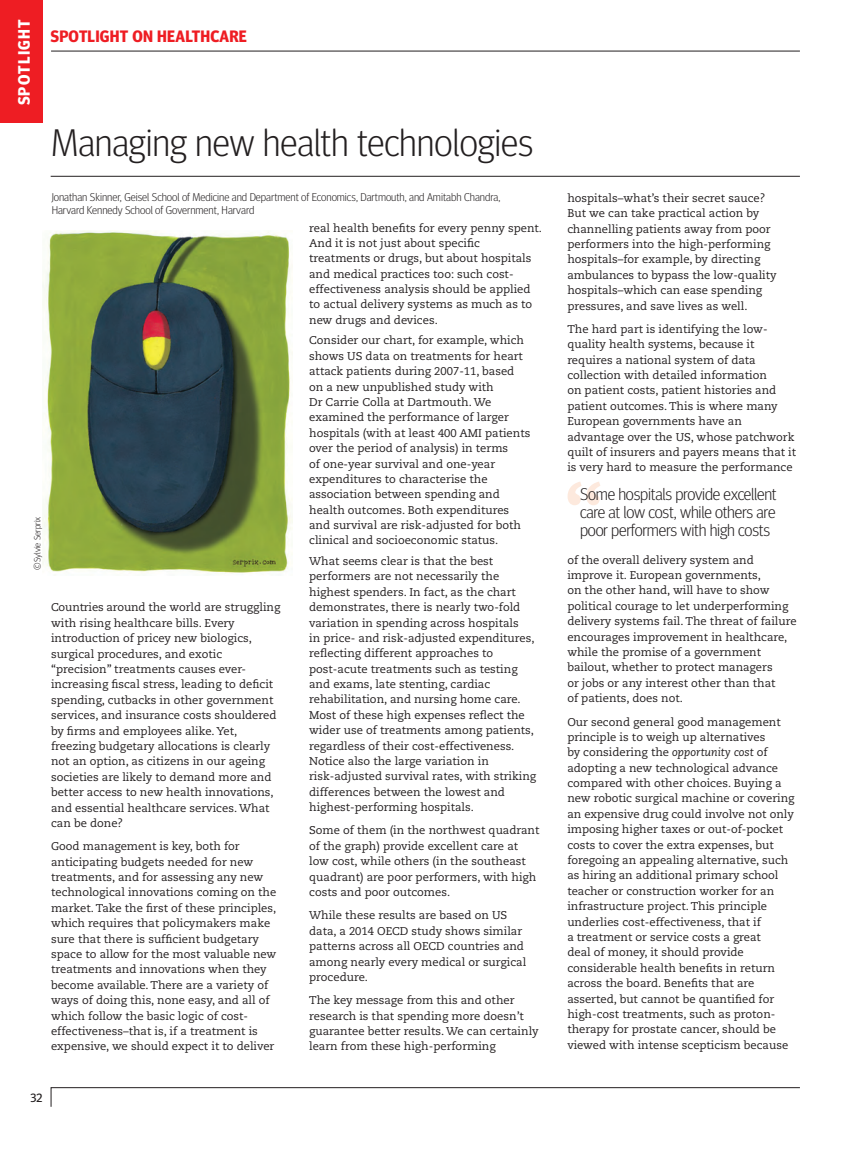
<style>
.page{position:relative;width:851px;height:1149px;background:#fff}
.page>*{position:absolute;margin:0;border:0;box-sizing:border-box;transform-origin:0 0}
.t1{font:300 38.25px "Meta Headline OT";color:#231f20}
.t2{font:300 16.8px/18px "Meta Headline OT";letter-spacing:-.01em;color:#231f20;text-align:justify}
.t3{font:700 16.5px "Meta Headline OT";letter-spacing:.015em;color:#ee1d23}
.t4{font:700 16.5px "Meta Headline OT";letter-spacing:.08em;color:#fff}
.t5{font:12px "Meta Headline OT";color:#231f20}
.t6{font:11.25px/15.5px "Caecilia";color:#231f20}
.t7{font:300 11.25px/13.5px "Meta Headline OT";color:#231f20}
.t8{font:300 9px "Meta Headline OT";letter-spacing:.01em;color:#231f20}
.s1{font-style:italic}
</style>
<div class="page">
<hr style="left:51px;top:51px;width:748px;height:1px;background:#231f20">
<svg style="left:50px;top:1087px;width:750px;height:20px"></svg>
<hr style="left:51px;top:176px;width:748px;height:1px;background:#231f20">
<div style="left:0;top:0;width:43px;height:122px;background:#ee1d23"></div>
<img style="left:42px;top:230px;width:250px;height:344px">
<svg style="left:567px;top:482px;width:33px;height:23px"></svg>
<h3 class="t4" style="left:14px;top:105px;width:88px;rotate:-90deg">SPOTLIGHT</h3>
<h3 class="t3" style="left:51px;top:26px;width:198px">SPOTLIGHT ON HEALTHCARE</h3>
<h1 class="t1" style="left:51px;top:119px;width:484px">Managing new health technologies</h1>
<p class="t8" style="left:32px;top:569px;width:55px;rotate:-90deg">©Sylvie Serprix</p>
<p class="t7" style="left:52px;top:190px;width:450px">Jonathan Skinner, Geisel School of Medicine and Department of Economics, Dartmouth, and Amitabh Chandra,<br>Harvard Kennedy School of Government, Harvard</p>
<p class="t6" style="left:51px;top:600px;width:231px">Countries around the world are struggling with rising healthcare bills. Every introduction of pricey new biologics, surgical procedures, and exotic “precision” treatments causes ever&shy;increasing fiscal stress, leading to deficit spending, cutbacks in other government services, and insurance costs shouldered by firms and employees alike. Yet, freezing budgetary allocations is clearly not an option, as citizens in our ageing societies are likely to demand more and better access to new health innovations, and essential healthcare services. What can be done?</p>
<p class="t6" style="left:51px;top:838px;width:227px">Good management is key, both for anticipating budgets needed for new treatments, and for assessing any new technological innovations coming on the market. Take the first of these principles, which requires that policymakers make sure that there is sufficient budgetary space to allow for the most valuable new treatments and innovations when they become available. There are a variety of ways of doing this, none easy, and all of which follow the basic logic of cost&shy;effectiveness–that is, if a treatment is expensive, we should expect it to deliver</p>
<p class="t6" style="left:309px;top:220px;width:234px">real health benefits for every penny spent.<br>And it is not just about specific treatments or drugs, but about hospitals and medical practices too: such cost&shy;effectiveness analysis should be applied to actual delivery systems as much as to new drugs and devices.</p>
<p class="t6" style="left:309px;top:333px;width:223px">Consider our chart, for example, which shows US data on treatments for heart attack patients during 2007-11, based on a new unpublished study with<br>Dr Carrie Colla at Dartmouth. We examined the performance of larger hospitals (with at least 400 AMI patients over the period of analysis) in terms<br>of one-year survival and one-year expenditures to characterise the association between spending and health outcomes. Both expenditures and survival are risk-adjusted for both clinical and socioeconomic status.</p>
<p class="t6" style="left:309px;top:553px;width:228px">What seems clear is that the best performers are not necessarily the highest spenders. In fact, as the chart demonstrates, there is nearly two-fold variation in spending across hospitals<br>in price- and risk-adjusted expenditures, reflecting different approaches to post-acute treatments such as testing and exams, late stenting, cardiac rehabilitation, and nursing home care.<br>Most of these high expenses reflect the wider use of treatments among patients, regardless of their cost-effectiveness.<br>Notice also the large variation in risk-adjusted survival rates, with striking differences between the lowest and highest-performing hospitals.</p>
<p class="t6" style="left:309px;top:822px;width:232px">Some of them (in the northwest quadrant of the graph) provide excellent care at low cost, while others (in the southeast quadrant) are poor performers, with high costs and poor outcomes.</p>
<p class="t6" style="left:309px;top:907px;width:218px">While these results are based on US data, a 2014 OECD study shows similar patterns across all OECD countries and among nearly every medical or surgical procedure.</p>
<p class="t6" style="left:309px;top:992px;width:231px">The key message from this and other research is that spending more doesn’t guarantee better results. We can certainly learn from these high-performing</p>
<p class="t5" style="left:31px;top:1090px;width:13px">32</p>
<p class="t6" style="left:567px;top:190px;width:211px">hospitals–what’s their secret sauce?<br>But we can take practical action by channelling patients away from poor performers into the high-performing hospitals–for example, by directing ambulances to bypass the low-quality hospitals–which can ease spending pressures, and save lives as well.</p>
<p class="t6" style="left:567px;top:321px;width:230px">The hard part is identifying the low&shy;quality health systems, because it requires a national system of data collection with detailed information<br>on patient costs, patient histories and patient outcomes. This is where many European governments have an advantage over the US, whose patchwork quilt of insurers and payers means that it is very hard to measure the performance</p>
<h2 class="t2" style="left:580px;top:484px;width:198px">Some hospitals provide excellent care at low cost, while others are poor performers with high costs</h2>
<p class="t6" style="left:567px;top:552px;width:231px">of the overall delivery system and improve it. European governments,<br>on the other hand, will have to show political courage to let underperforming delivery systems fail. The threat of failure encourages improvement in healthcare, while the promise of a government bailout, whether to protect managers<br>or jobs or any interest other than that<br>of patients, does not.</p>
<p class="t6" style="left:567px;top:713px;width:229px">Our second general good management principle is to weigh up alternatives<br>by considering the <span class="s1">opportunity cost</span> of adopting a new technological advance compared with other choices. Buying a new robotic surgical machine or covering an expensive drug could involve not only imposing higher taxes or out-of-pocket costs to cover the extra expenses, but foregoing an appealing alternative, such as hiring an additional primary school teacher or construction worker for an infrastructure project. This principle underlies cost-effectiveness, that if<br>a treatment or service costs a great<br>deal of money, it should provide considerable health benefits in return across the board. Benefits that are asserted, but cannot be quantified for high-cost treatments, such as proton&shy;therapy for prostate cancer, should be viewed with intense scepticism because</p>
</div>
